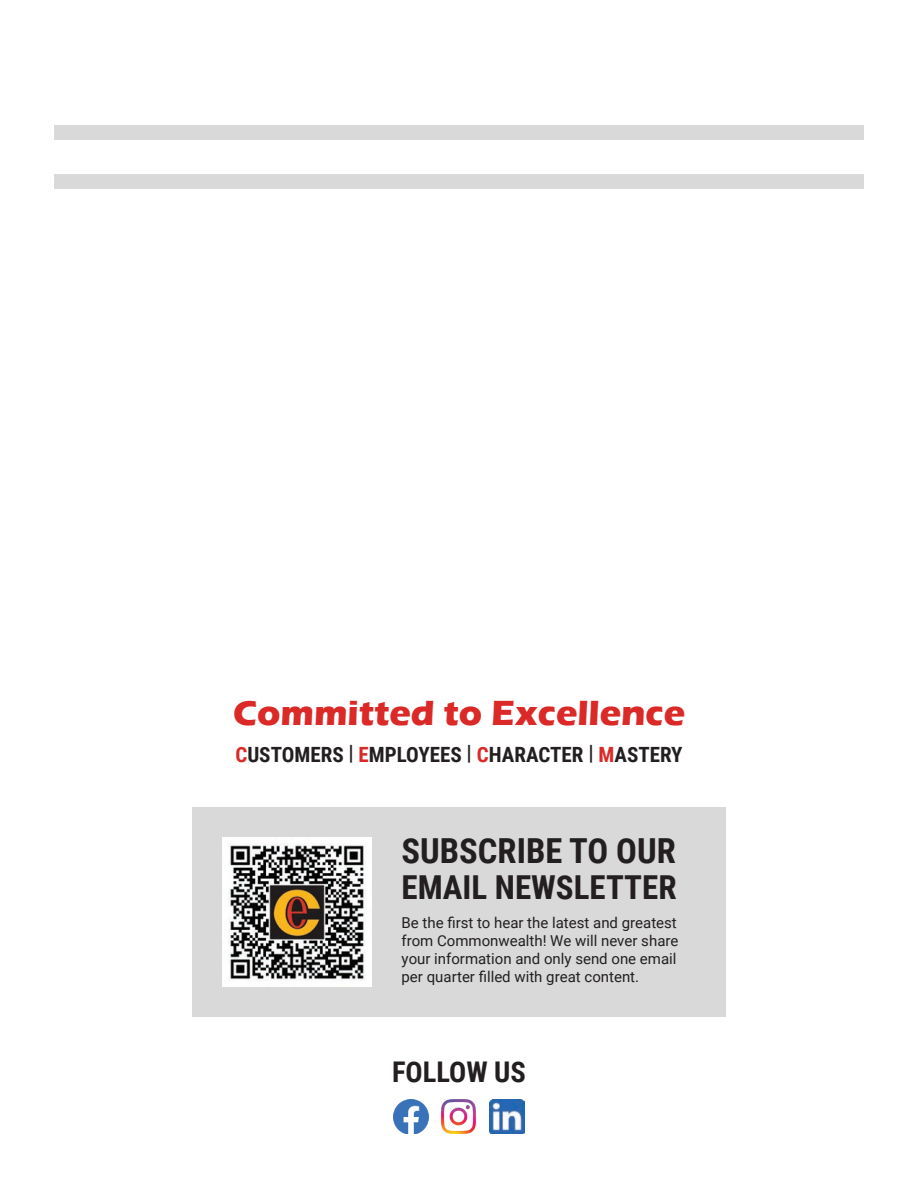
<style>
.page{position:relative;width:918px;height:1188px;background:#fff}
.page>*{position:absolute;margin:0;border:0;box-sizing:border-box;transform-origin:0 0}
.t1{font:700 36px "Eras ITC";color:#da2926}
.t2{font:700 34.5px "Roboto Condensed";color:#231f20}
.t3{font:700 33px "Roboto Condensed";color:#231f20}
.t4{font:700 28.5px "Roboto Condensed";color:#231f20}
.t5{font:700 21px "Roboto Condensed";color:#231f20}
.t6{font:15px/18px "Roboto";color:#231f20}
.s1{color:#da2926}
</style>
<div class="page">
<img style="left:442px;top:1100px;width:33px;height:33px">
<img style="left:490px;top:1099px;width:35px;height:35px">
<img style="left:393px;top:1099px;width:35px;height:35px">
<div style="left:192px;top:807px;width:534px;height:210px;background:#d8d9d8"></div>
<img style="left:222px;top:837px;width:150px;height:150px">
<div style="left:54px;top:125px;width:810px;height:15px;background:#d8d9d8"></div>
<div style="left:54px;top:175px;width:810px;height:14px;background:#d8d9d8"></div>
<h1 class="t1" style="left:233px;top:692px;width:454px">Committed to Excellence</h1>
<h3 class="t5" style="left:235px;top:739px;width:449px"><span class="s1">C</span>USTOMERS | <span class="s1">E</span>MPLOYEES | <span class="s1">C</span>HARACTER | <span class="s1">M</span>ASTERY</h3>
<h2 class="t2" style="left:402px;top:827px;width:276px">SUBSCRIBE TO OUR</h2>
<h3 class="t3" style="left:402px;top:864px;width:277px">EMAIL NEWSLETTER</h3>
<p class="t6" style="left:402px;top:913px;width:278px">Be the first to hear the latest and greatest from Commonwealth! We will never share your information and only send one email per quarter filled with great content.</p>
<h3 class="t4" style="left:392px;top:1052px;width:135px">FOLLOW US</h3>
</div>
